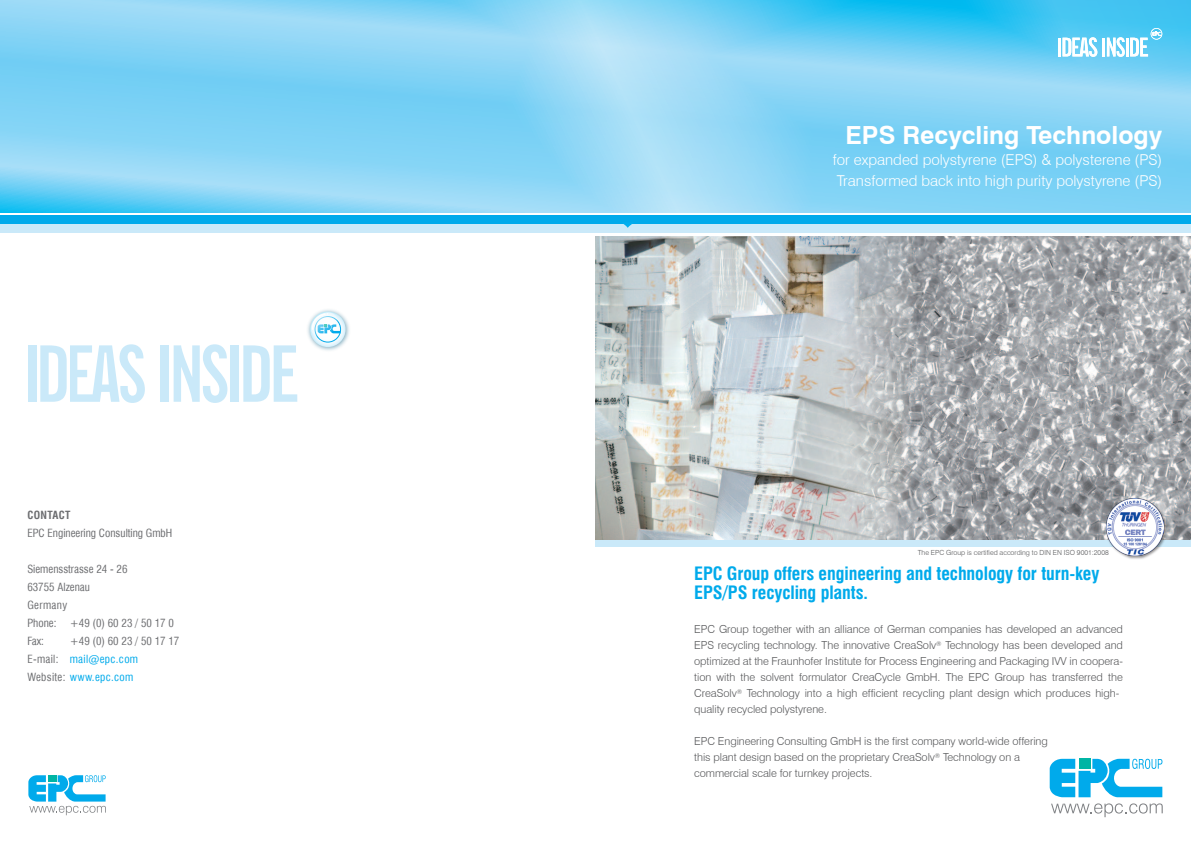
<style>
.page{position:relative;width:1191px;height:842px;background:#fff}
.page>*{position:absolute;margin:0;border:0;box-sizing:border-box;transform-origin:0 0}
.t1{font:700 25px "Swiss 721 BT";color:#fff}
.t2{font:700 condensed 18px/19px "Swiss 721 BT";letter-spacing:-.005em;color:#00aaeb}
.t3{font:300 15px/21px "Swiss 721 BT";color:#fff}
.t4{font:300 11px/16px "Swiss 721 BT";letter-spacing:-.005em;color:#57585a}
.t5{font:condensed 11px/18px "Swiss 721 BT";color:#6c6d70}
.t6{font:condensed 11px "Swiss 721 BT";letter-spacing:.03em;color:#00aaeb}
.t7{font:700 condensed 11px "Swiss 721 BT";letter-spacing:.03em;color:#6c6d70}
.t8{font:300 7px "Swiss 721 BT";color:#57585a}
.s1{color:#00aaeb}
</style>
<div class="page">
<div style="left:595px;top:539px;width:596px;height:8px;background:#cae9f9"></div>
<svg style="left:0;top:0;width:426px;height:213px;background:#84d4f5"></svg>
<svg style="left:426px;top:0;width:765px;height:213px;background:#83d4f5"></svg>
<img style="left:595px;top:236px;width:596px;height:304px">
<svg style="left:1051px;top:803px;width:111px;height:14px"></svg>
<svg style="left:1049px;top:759px;width:113px;height:38px"></svg>
<svg style="left:28px;top:775px;width:78px;height:40px"></svg>
<img style="left:1104px;top:497px;width:64px;height:62px">
<img style="left:1106px;top:499px;width:57px;height:56px">
<div style="left:0;top:215px;width:1191px;height:9px;background:#00aaeb"></div>
<div style="left:0;top:224px;width:1191px;height:8px;background:#cae9f9"></div>
<svg style="left:623px;top:224px;width:9px;height:4px"></svg>
<hr style="left:1058px;top:38px;width:3px;height:18px;background:#fff">
<hr style="left:1102px;top:38px;width:3px;height:18px;background:#fff">
<hr style="left:1125px;top:38px;width:3px;height:18px;background:#fff">
<svg style="left:1130px;top:28px;width:32px;height:28px"></svg>
<svg style="left:1106px;top:37px;width:18px;height:20px"></svg>
<svg style="left:1062px;top:37px;width:35px;height:20px"></svg>
<img style="left:307px;top:309px;width:43px;height:42px">
<svg style="left:310px;top:312px;width:35px;height:35px"></svg>
<div style="left:314px;top:316px;width:27px;height:27px;border:1px solid #00aaeb;border-radius:50%"></div>
<svg style="left:311px;top:312px;width:29px;height:25px"></svg>
<div style="left:28px;top:345px;width:8px;height:57px;background:#cae9f9"></div>
<div style="left:161px;top:345px;width:8px;height:57px;background:#cae9f9"></div>
<div style="left:231px;top:345px;width:8px;height:57px;background:#cae9f9"></div>
<svg style="left:243px;top:345px;width:54px;height:57px"></svg>
<svg style="left:174px;top:344px;width:53px;height:59px"></svg>
<svg style="left:40px;top:344px;width:105px;height:59px"></svg>
<p class="t7" style="left:27px;top:509px;width:44px">CONTACT</p>
<p class="t5" style="left:27px;top:524px;width:146px">EPC Engineering Consulting GmbH</p>
<p class="t5" style="left:27px;top:560px;width:108px">Siemensstrasse 24 - 26<br>63755 Alzenau<br>Germany<br>Phone:<br>Fax:<br>E-mail:<br>Website: <span class="s1">www.epc.com</span></p>
<p class="t5" style="left:70px;top:614px;width:111px">+49 (0) 60 23 / 50 17 0 +49 (0) 60 23 / 50 17 17</p>
<p class="t6" style="left:70px;top:653px;width:70px">mail@epc.com</p>
<h1 class="t1" style="left:845px;top:120px;width:318px">EPS Recycling Technology</h1>
<h3 class="t3" style="left:833px;top:149px;width:331px">for expanded polystyrene (EPS) &amp; polysterene (PS)<br>Transformed back into high purity polystyrene (PS)</h3>
<p class="t8" style="left:918px;top:549px;width:192px">The EPC Group is certified according to DIN EN ISO 9001:2008</p>
<h2 class="t2" style="left:694px;top:564px;width:407px">EPC Group offers engineering and technology for turn-key<br>EPS/PS recycling plants.</h2>
<p class="t4" style="left:694px;top:621px;width:430px">EPC Group together with an alliance of German companies has developed an advanced EPS recycling technology. The innovative CreaSolv<sup>®</sup> Technology has been developed and optimized at the Fraunhofer Institute for Process Engineering and Packaging IVV in coopera&shy;tion with the solvent formulator CreaCycle GmbH. The EPC Group has transferred the CreaSolv<sup>®</sup> Technology into a high efficient recycling plant design which produces high&shy;quality recycled polystyrene.</p>
<p class="t4" style="left:694px;top:733px;width:355px">EPC Engineering Consulting GmbH is the first company world-wide offering this plant design based on the proprietary CreaSolv<sup>®</sup> Technology on a commercial scale for turnkey projects.</p>
</div>
